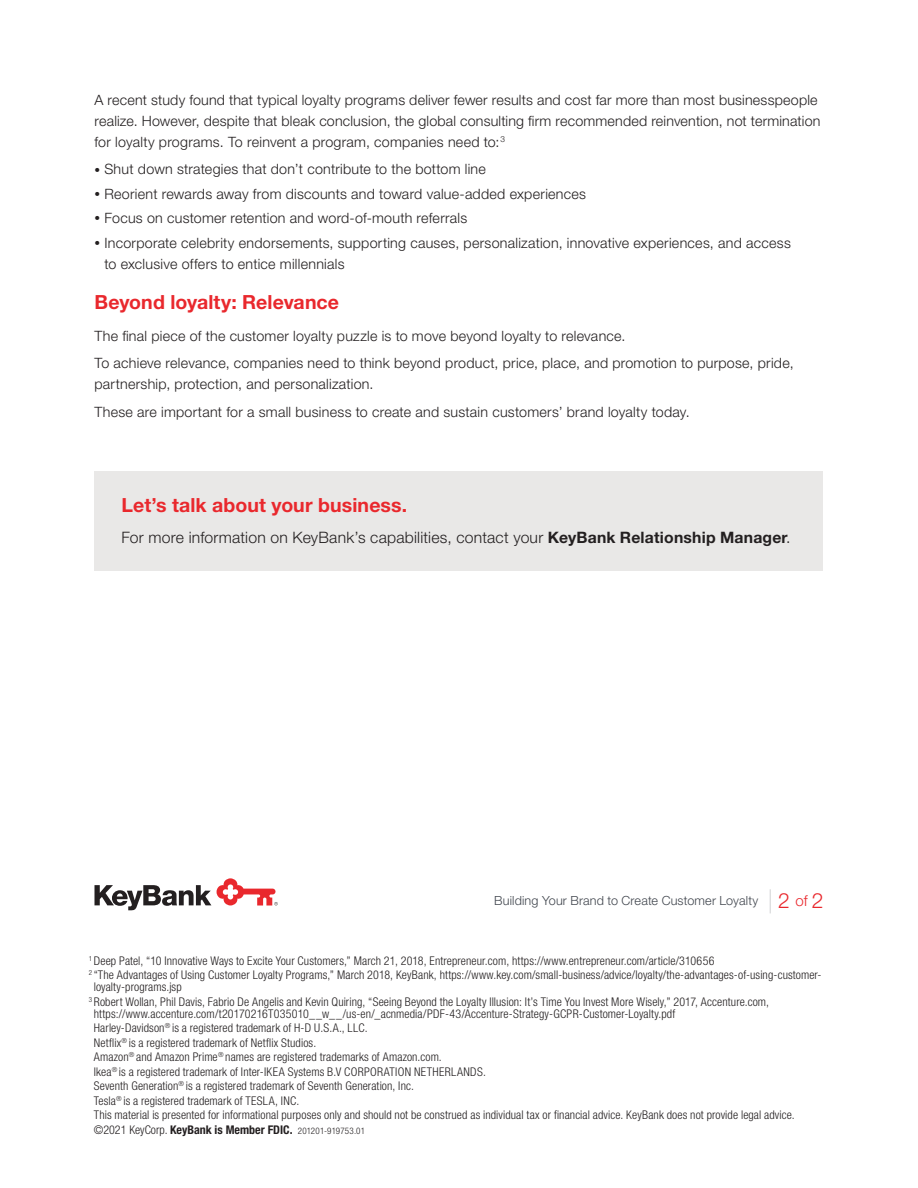
<style>
.page{position:relative;width:918px;height:1188px;background:#fff}
.page>*{position:absolute;margin:0;border:0;box-sizing:border-box;transform-origin:0 0}
.t1{font:700 19.5px "Helvetica Neue LT Std";letter-spacing:.005em;color:#e9282d}
.t2{font:300 15.75px "Helvetica Neue LT Std";letter-spacing:.015em;color:#231f20}
.t3{font:300 14.25px/21px "Helvetica Neue LT Std";letter-spacing:.015em;color:#231f20}
.t4{font:300 12.6px "Helvetica Neue LT Std";letter-spacing:.01em;color:#41464e}
.t5{font:300 condensed 12px/14.5px "Helvetica Neue LT Std";letter-spacing:.01em;color:#231f20}
.s1{font-size:11.4px}
.s2{font-weight:700}
.s3{font-size:21px;color:#e9282d}
.s4{font-size:15px;color:#e9282d}
.s5{font-size:9px}
</style>
<div class="page">
<svg style="left:770px;top:889px;width:1px;height:24px"></svg>
<div style="left:94px;top:471px;width:730px;height:99px;background:#e9e8e7"></div>
<svg style="left:94px;top:885px;width:117px;height:25px"></svg>
<svg style="left:217px;top:878px;width:61px;height:28px"></svg>
<p class="t3" style="left:94px;top:89px;width:727px">A recent study found that typical loyalty programs deliver fewer results and cost far more than most businesspeople realize. However, despite that bleak conclusion, the global consulting firm recommended reinvention, not termination for loyalty programs. To reinvent a program, companies need to:<sup>3</sup></p>
<p class="t3" style="left:94px;top:159px;width:393px"><span class="s1">•</span> Shut down strategies that don’t contribute to the bottom line</p>
<p class="t3" style="left:94px;top:183px;width:493px"><span class="s1">•</span> Reorient rewards away from discounts and toward value-added experiences</p>
<p class="t3" style="left:94px;top:207px;width:374px"><span class="s1">•</span> Focus on customer retention and word-of-mouth referrals</p>
<p class="t3" style="left:104px;top:232px;width:688px;text-indent:-10px"><span class="s1">•</span> Incorporate celebrity endorsements, supporting causes, personalization, innovative experiences, and access to exclusive offers to entice millennials</p>
<h1 class="t1" style="left:94px;top:290px;width:246px">Beyond loyalty: Relevance</h1>
<p class="t3" style="left:94px;top:321px;width:701px;line-height:27.8px">The final piece of the customer loyalty puzzle is to move beyond loyalty to relevance.<br>To achieve relevance, companies need to think beyond product, price, place, and promotion to purpose, pride,</p>
<p class="t3" style="left:94px;top:370px;width:597px;line-height:27.8px">partnership, protection, and personalization.<br>These are important for a small business to create and sustain customers’ brand loyalty today.</p>
<h1 class="t1" style="left:122px;top:493px;width:287px">Let’s talk about your business.</h1>
<h2 class="t2" style="left:122px;top:528px;width:671px">For more information on KeyBank’s capabilities, contact your <span class="s2">KeyBank Relationship Manager</span>.</h2>
<p class="t4" style="left:494px;top:893px;width:331px">Building Your Brand to Create Customer Loyalty <span class="s3">2</span> <span class="s4">of</span> <span class="s3">2</span></p>
<p class="t5" style="left:89px;top:953px;width:734px"><sup>1</sup> Deep Patel, “10 Innovative Ways to Excite Your Customers,” March 21, 2018, Entrepreneur.com, https://www.entrepreneur.com/article/310656<br><sup>2</sup> “The Advantages of Using Customer Loyalty Programs,” March 2018, KeyBank, https://www.key.com/small-business/advice/loyalty/the-advantages-of-using-customer-</p>
<p class="t5" style="left:89px;top:980px;width:682px;text-indent:5px">loyalty-programs.jsp<br><sup>3</sup> Robert Wollan, Phil Davis, Fabrio De Angelis and Kevin Quiring, “Seeing Beyond the Loyalty Illusion: It’s Time You Invest More Wisely,” 2017, Accenture.com,</p>
<p class="t5" style="left:94px;top:1006px;width:703px">https://www.accenture.com/t20170216T035010__w__/us-en/_acnmedia/PDF-43/Accenture-Strategy-GCPR-Customer-Loyalty.pdf<br>Harley-Davidson<sup>®</sup> is a registered trademark of H-D U.S.A., LLC.<br>Netflix<sup>®</sup> is a registered trademark of Netflix Studios.<br>Amazon<sup>®</sup> and Amazon Prime<sup>®</sup> names are registered trademarks of Amazon.com.<br>Ikea<sup>®</sup> is a registered trademark of Inter-IKEA Systems B.V CORPORATION NETHERLANDS.<br>Seventh Generation<sup>®</sup> is a registered trademark of Seventh Generation, Inc.<br>Tesla<sup>®</sup> is a registered trademark of TESLA, INC.<br>This material is presented for informational purposes only and should not be construed as individual tax or financial advice. KeyBank does not provide legal advice. ©2021 KeyCorp. <span class="s2">KeyBank is Member FDIC.</span> <span class="s5">201201-919753.01</span></p>
</div>
